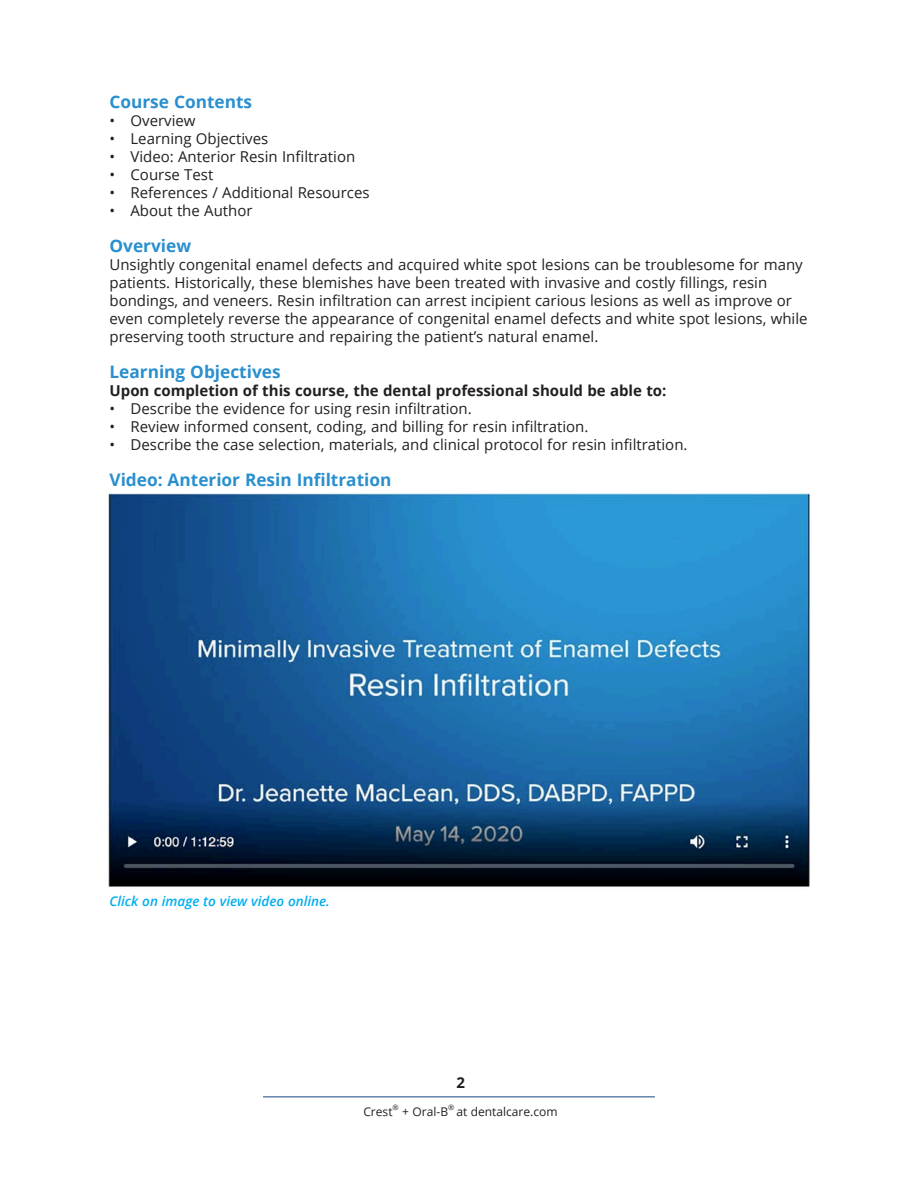
<style>
.page{position:relative;width:918px;height:1188px;background:#fff}
.page>*{position:absolute;margin:0;border:0;box-sizing:border-box;transform-origin:0 0}
.Main_Body{font:700 17.25px "Open Sans";color:#298fce}
.Section_Head{font:700 17.25px "Open Sans";color:#298fce}
.bullets{font:700 17.25px "Open Sans";color:#298fce}
.Main_Body-2{font:15px/18px "Open Sans";color:#231f20}
.bullets-2{font:15px "Open Sans";color:#231f20}
.Main_Body-3{font:700 15px "Open Sans";color:#231f20}
.Figure{font:italic 600 13.5px "Open Sans";color:#00aeef}
.t1{font:12px "Open Sans";color:#231f20}
.t2{font:7.5px "Open Sans";color:#231f20}
</style>
<div class="page">
<hr style="left:263px;top:1096px;width:392px;height:1px;background:#164481">
<img style="left:108px;top:494px;width:702px;height:393px">
<p class="bullets" style="left:110px;top:90px;width:144px">Course Contents</p>
<p class="bullets-2" style="left:110px;top:110px;width:88px">• Overview</p>
<p class="bullets-2" style="left:110px;top:128px;width:160px">• Learning Objectives</p>
<p class="bullets-2" style="left:110px;top:146px;width:247px">• Video: Anterior Resin Infiltration</p>
<p class="bullets-2" style="left:110px;top:164px;width:105px">• Course Test</p>
<p class="bullets-2" style="left:110px;top:182px;width:262px">• References / Additional Resources</p>
<p class="bullets-2" style="left:110px;top:200px;width:145px">• About the Author</p>
<p class="Main_Body" style="left:110px;top:234px;width:83px">Overview</p>
<p class="Main_Body-2" style="left:110px;top:255px;width:700px">Unsightly congenital enamel defects and acquired white spot lesions can be troublesome for many patients. Historically, these blemishes have been treated with invasive and costly fillings, resin bondings, and veneers. Resin infiltration can arrest incipient carious lesions as well as improve or even completely reverse the appearance of congenital enamel defects and white spot lesions, while preserving tooth structure and repairing the patient’s natural enamel.</p>
<p class="Section_Head" style="left:110px;top:360px;width:173px">Learning Objectives</p>
<p class="Main_Body-3" style="left:110px;top:380px;width:558px">Upon completion of this course, the dental professional should be able to:</p>
<p class="bullets-2" style="left:110px;top:398px;width:364px">• Describe the evidence for using resin infiltration.</p>
<p class="bullets-2" style="left:110px;top:416px;width:480px">• Review informed consent, coding, and billing for resin infiltration.</p>
<p class="bullets-2" style="left:110px;top:434px;width:580px">• Describe the case selection, materials, and clinical protocol for resin infiltration.</p>
<p class="Main_Body" style="left:110px;top:468px;width:283px">Video: Anterior Resin Infiltration</p>
<p class="Figure" style="left:110px;top:892px;width:222px">Click on image to view video online.</p>
<p class="Main_Body-3" style="left:456px;top:1072px;width:10px">2</p>
<p class="t1" style="left:363px;top:1103px;width:31px">Crest</p>
<p class="t2" style="left:393px;top:1102px;width:8px">®</p>
<p class="t1" style="left:402px;top:1103px;width:47px">+ Oral-B</p>
<p class="t2" style="left:448px;top:1102px;width:8px">®</p>
<p class="t1" style="left:457px;top:1103px;width:103px">at dentalcare.com</p>
</div>
